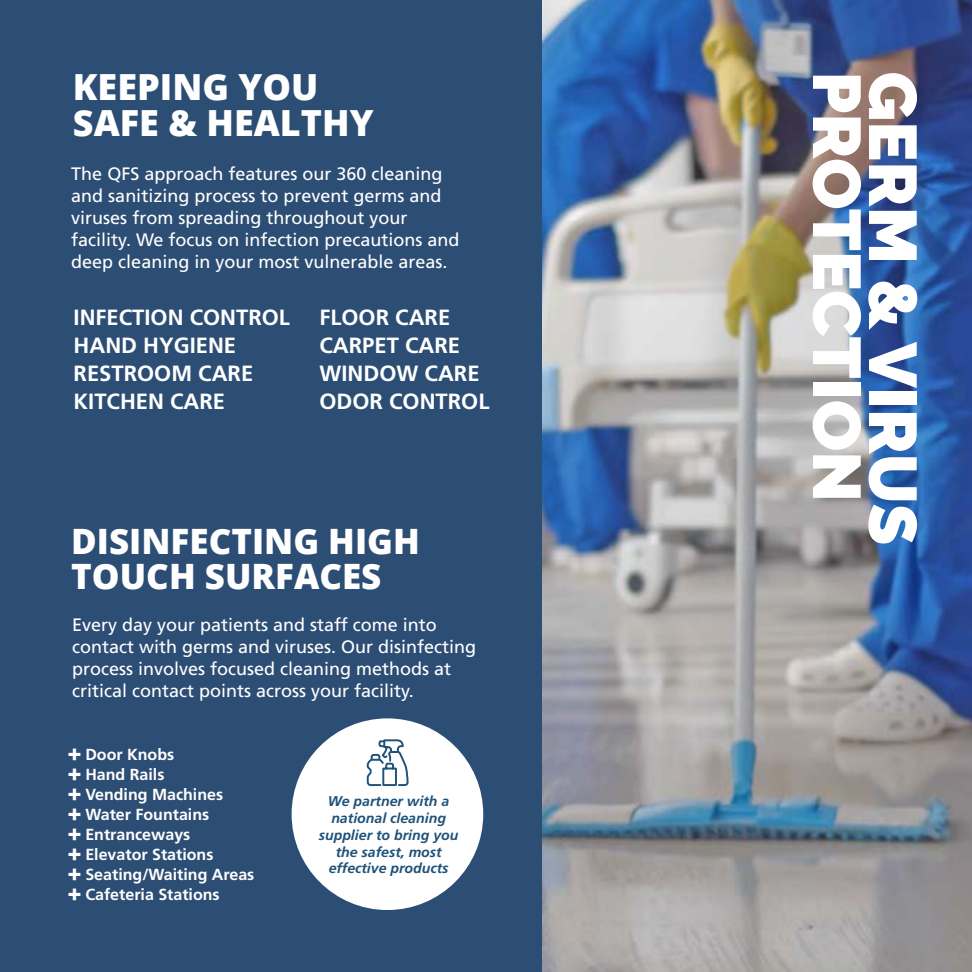
<style>
.page{position:relative;width:972px;height:972px;background:#fff}
.page>*{position:absolute;margin:0;border:0;box-sizing:border-box;transform-origin:0 0}
.t1{font:900 67.2px "Raleway";color:#fff}
.t2{font:800 36px/36px "Open Sans";color:#fff}
.t3{font:800 35px/35px "Open Sans";color:#fff}
.t4{font:800 24px/20px "Open Sans";color:#fff;text-align:justify}
.t5{font:700 22px/28px "Frutiger LT Std";color:#fff}
.t6{font:18px/22px "Frutiger LT Std";color:#fff}
.t7{font:700 16px/20px "Frutiger LT Std";color:#fff}
.t8{font:italic 700 14.2px/17px "Frutiger LT Std";color:#1e527a;text-align:center}
</style>
<div class="page">
<img style="left:541px;top:0;width:431px;height:972px">
<div style="left:0;top:0;width:541px;height:972px;background:#2d4e74"></div>
<div style="left:292px;top:718px;width:191px;height:192px;background:#fff;border-radius:50%"></div>
<svg style="left:367px;top:739px;width:42px;height:47px"></svg>
<h2 class="t2" style="left:73px;top:67px;width:302px">KEEPING YOU<br>SAFE &amp; HEALTHY</h2>
<p class="t6" style="left:71px;top:163px;width:390px">The QFS approach features our 360 cleaning and sanitizing process to prevent germs and viruses from spreading throughout your facility. We focus on infection precautions and deep cleaning in your most vulnerable areas.</p>
<p class="t5" style="left:74px;top:303px;width:218px">INFECTION CONTROL<br>HAND HYGIENE<br>RESTROOM CARE<br>KITCHEN CARE</p>
<p class="t5" style="left:320px;top:303px;width:171px">FLOOR CARE<br>CARPET CARE<br>WINDOW CARE<br>ODOR CONTROL</p>
<h3 class="t3" style="left:71px;top:522px;width:350px">DISINFECTING HIGH<br>TOUCH SURFACES</h3>
<p class="t6" style="left:72px;top:614px;width:406px">Every day your patients and staff come into contact with germs and viruses. Our disinfecting process involves focused cleaning methods at critical contact points across your facility.</p>
<p class="t7" style="left:85px;top:744px;width:170px">Door Knobs<br>Hand Rails<br>Vending Machines<br>Water Fountains<br>Entranceways<br>Elevator Stations<br>Seating/Waiting Areas<br>Cafeteria Stations</p>
<h3 class="t4" style="left:68px;top:743px;width:15px">+ + + + + + + +</h3>
<p class="t8" style="left:319px;top:792px;width:141px">We partner with a national cleaning supplier to bring you the safest, most effective products</p>
<h1 class="t1" style="left:876px;top:72px;width:432px;rotate:90deg">PROTECTION</h1>
<h1 class="t1" style="left:932px;top:72px;width:475px;rotate:90deg">GERM &amp; VIRUS</h1>
</div>
